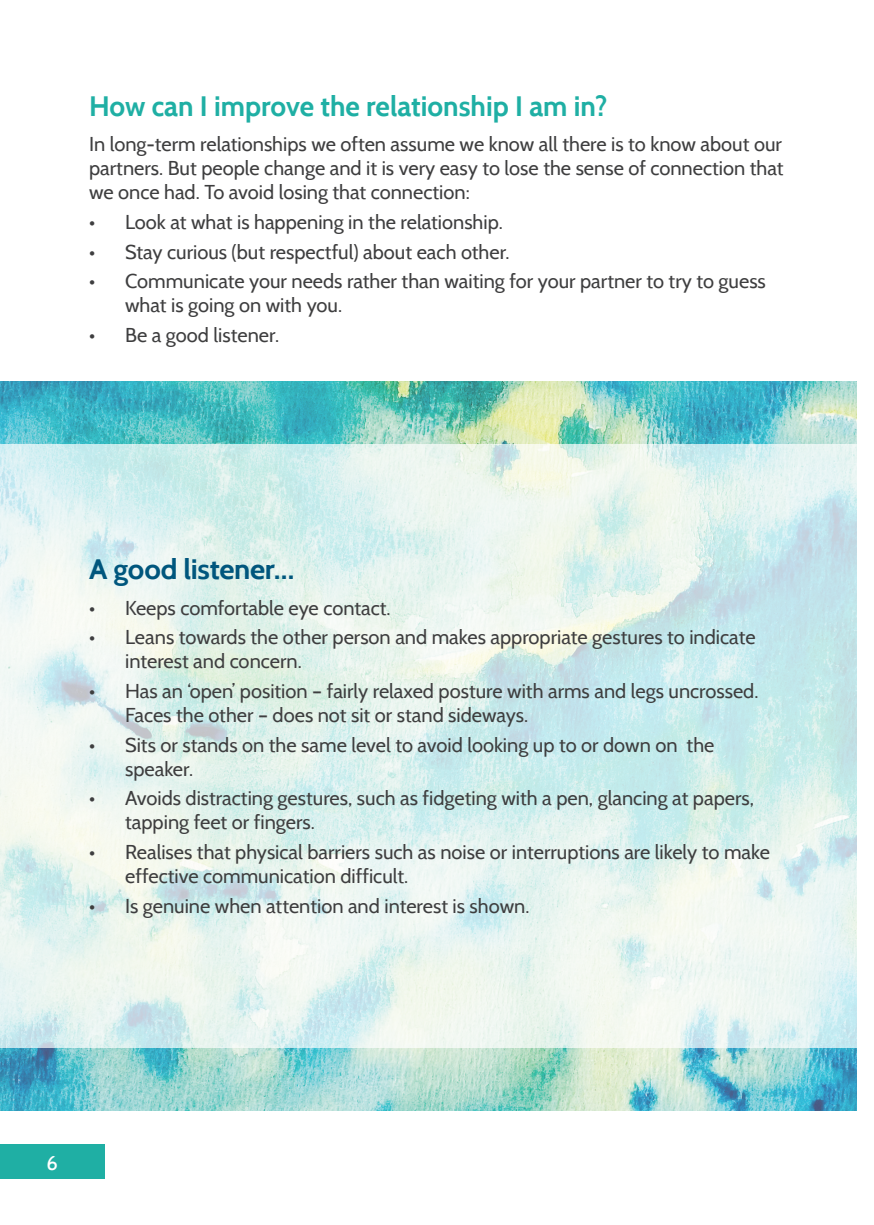
<style>
.page{position:relative;width:874px;height:1225px;background:#fff}
.page>*{position:absolute;margin:0;border:0;box-sizing:border-box;transform-origin:0 0}
.t1{font:700 28px "Cabin";color:#1fafa4}
.t2{font:700 28px "Cabin";letter-spacing:-.015em;color:#00567d;scale:1.05 1}
.t3{font:20px/24px "Cabin";color:#3e3e3f}
.t4{font:500 20px "Cabin";color:#fff}
</style>
<div class="page">
<div style="left:0;top:1145px;width:105px;height:34px;background:#1fafa4"></div>
<img style="left:0;top:382px;width:856px;height:728px">
<svg style="left:0;top:444px;width:856px;height:604px"></svg>
<h1 class="t1" style="left:89px;top:89px;width:519px">How can I improve the relationship I am in?</h1>
<p class="t3" style="left:89px;top:132px;width:695px;text-align:justify">In long-term relationships we often assume we know all there is to know about our partners. But people change and it is very easy to lose the sense of connection that we once had. To avoid losing that connection:</p>
<p class="t3" style="left:89px;top:210px;width:415px">• Look at what is happening in the relationship.</p>
<p class="t3" style="left:89px;top:240px;width:422px">• Stay curious (but respectful) about each other.</p>
<p class="t3" style="left:125px;top:269px;width:642px;text-indent:-36px">• Communicate your needs rather than waiting for your partner to try to guess what is going on with you.</p>
<p class="t3" style="left:89px;top:323px;width:191px">• Be a good listener.</p>
<h1 class="t2" style="left:89px;top:552px;width:197px">A good listener…</h1>
<p class="t3" style="left:89px;top:595px;width:303px">• Keeps comfortable eye contact.</p>
<p class="t3" style="left:125px;top:625px;width:631px;text-indent:-36px">• Leans towards the other person and makes appropriate gestures to indicate interest and concern.</p>
<p class="t3" style="left:125px;top:678px;width:634px;text-indent:-36px">• Has an ‘open’ position – fairly relaxed posture with arms and legs uncrossed.<br>Faces the other – does not sit or stand sideways.</p>
<p class="t3" style="left:125px;top:732px;width:590px;text-indent:-36px">• Sits or stands on the same level to avoid looking up to or down on the speaker.</p>
<p class="t3" style="left:125px;top:786px;width:630px;text-indent:-36px">• Avoids distracting gestures, such as fidgeting with a pen, glancing at papers, tapping feet or fingers.</p>
<p class="t3" style="left:125px;top:839px;width:646px;text-indent:-36px">• Realises that physical barriers such as noise or interruptions are likely to make effective communication difficult.</p>
<p class="t3" style="left:89px;top:893px;width:441px">• Is genuine when attention and interest is shown.</p>
<p class="t4" style="left:46px;top:1150px;width:13px">6</p>
</div>
